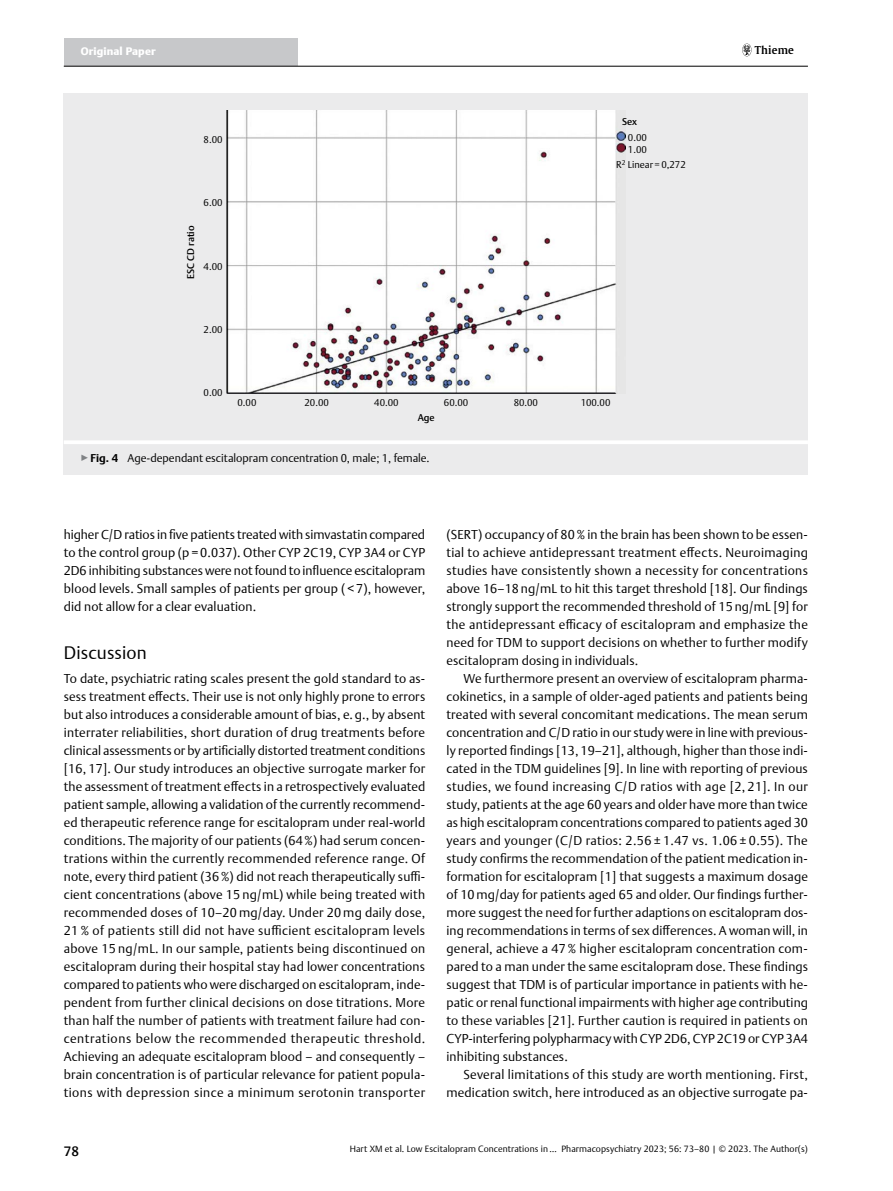
<style>
.page{position:relative;width:893px;height:1191px;background:#fff}
.page>*{position:absolute;margin:0;border:0;box-sizing:border-box;transform-origin:0 0}
.t1{font:300 18px "Thieme Argo 2011";letter-spacing:.01em;color:#000}
.t2{font:500 13.5px "Thieme Argo 2011";color:#000}
.t3{font:300 12.75px/18px "Thieme Argo 2011";letter-spacing:.01em;color:#000;text-align:justify}
.t4{font:300 11.25px "Thieme Argo 2011";color:#000}
.t5{font:900 10.8px "Thieme Argo 2011";letter-spacing:.01em;color:#fff}
.t6{font:600 10.8px "Thieme Gulliver 2011";letter-spacing:.01em;color:#000}
.t7{font:300 9.75px/11.6px "Thieme Argo 2011";color:#000}
.t8{font:500 9.75px "Thieme Argo 2011";color:#000}
.t9{font:300 9px "Thieme Argo 2011";letter-spacing:.01em;color:#000}
.s1{color:#808285}
.s2{font-weight:700}
</style>
<div class="page">
<div style="left:64px;top:38px;width:234px;height:28px;background:#c7c8ca"></div>
<hr style="left:64px;top:66px;width:744px;height:1px;background:#000">
<svg style="left:742px;top:44px;width:9px;height:12px"></svg>
<div style="left:64px;top:94px;width:744px;height:346px;background:#ebebec"></div>
<img style="left:227px;top:110px;width:399px;height:283px">
<div style="left:64px;top:440px;width:744px;height:35px;background:#ebebec"></div>
<hr style="left:64px;top:440px;width:744px;height:4px;background:#fff">
<p class="t5" style="left:81px;top:44px;width:76px">Original Paper</p>
<p class="t6" style="left:755px;top:42px;width:40px">Thieme</p>
<p class="t7" style="left:204px;top:134px;width:20px">8.00</p>
<p class="t8" style="left:184px;top:279px;width:55px;rotate:-90deg">ESC CD ratio</p>
<p class="t7" style="left:204px;top:197px;width:20px">6.00</p>
<p class="t7" style="left:204px;top:260px;width:20px">4.00</p>
<p class="t7" style="left:204px;top:324px;width:20px">2.00</p>
<p class="t8" style="left:622px;top:115px;width:17px">Sex</p>
<p class="t7" style="left:628px;top:132px;width:20px">0.00<br>1.00</p>
<p class="t7" style="left:616px;top:159px;width:71px">R<sup>2</sup> Linear=0,272</p>
<p class="t7" style="left:204px;top:387px;width:20px">0.00</p>
<p class="t7" style="left:237px;top:397px;width:20px">0.00</p>
<p class="t7" style="left:304px;top:397px;width:26px">20.00</p>
<p class="t7" style="left:374px;top:397px;width:26px">40.00</p>
<p class="t7" style="left:444px;top:397px;width:26px">60.00</p>
<p class="t7" style="left:514px;top:397px;width:26px">80.00</p>
<p class="t7" style="left:581px;top:397px;width:31px">100.00</p>
<p class="t8" style="left:418px;top:411px;width:18px">Age</p>
<p class="t4" style="left:81px;top:451px;width:350px"><span class="s1">▶</span><span class="s2">Fig. 4</span> Age-dependant escitalopram concentration 0, male; 1, female.</p>
<p class="t3" style="left:64px;top:525px;width:363px">higher C/D ratios in five patients treated with simvastatin compared to the control group (p = 0.037). Other CYP 2C19, CYP 3A4 or CYP 2D6 inhibiting substances were not found to influence escitalopram blood levels. Small samples of patients per group ( &lt; 7), however, did not allow for a clear evaluation.</p>
<h1 class="t1" style="left:64px;top:641px;width:85px">Discussion</h1>
<p class="t3" style="left:64px;top:669px;width:363px">To date, psychiatric rating scales present the gold standard to as&shy;sess treatment effects. Their use is not only highly prone to errors but also introduces a considerable amount of bias, e. g., by absent interrater reliabilities, short duration of drug treatments before clinical assessments or by artificially distorted treatment conditions [16, 17]. Our study introduces an objective surrogate marker for the assessment of treatment effects in a retrospectively evaluated patient sample, allowing a validation of the currently recommend&shy;ed therapeutic reference range for escitalopram under real-world conditions. The majority of our patients (64%) had serum concen&shy;trations within the currently recommended reference range. Of note, every third patient (36%) did not reach therapeutically suffi&shy;cient concentrations (above 15 ng/mL) while being treated with recommended doses of 10–20 mg/day. Under 20 mg daily dose, 21 % of patients still did not have sufficient escitalopram levels above 15 ng/mL. In our sample, patients being discontinued on escitalopram during their hospital stay had lower concentrations compared to patients who were discharged on escitalopram, inde&shy;pendent from further clinical decisions on dose titrations. More than half the number of patients with treatment failure had con&shy;centrations below the recommended therapeutic threshold.<br>Achieving an adequate escitalopram blood – and consequently – brain concentration is of particular relevance for patient popula&shy;tions with depression since a minimum serotonin transporter</p>
<p class="t3" style="left:446px;top:525px;width:363px">(SERT) occupancy of 80% in the brain has been shown to be essen&shy;tial to achieve antidepressant treatment effects. Neuroimaging studies have consistently shown a necessity for concentrations above 16–18 ng/mL to hit this target threshold [18]. Our findings strongly support the recommended threshold of 15 ng/mL [9] for the antidepressant efficacy of escitalopram and emphasize the need for TDM to support decisions on whether to further modify escitalopram dosing in individuals.</p>
<p class="t3" style="left:446px;top:669px;width:363px;text-indent:17px">We furthermore present an overview of escitalopram pharma&shy;cokinetics, in a sample of older-aged patients and patients being treated with several concomitant medications. The mean serum concentration and C/D ratio in our study were in line with previous&shy;ly reported findings [13, 19–21], although, higher than those indi&shy;cated in the TDM guidelines [9]. In line with reporting of previous studies, we found increasing C/D ratios with age [2, 21]. In our study, patients at the age 60 years and older have more than twice as high escitalopram concentrations compared to patients aged 30 years and younger (C/D ratios: 2.56 ± 1.47 vs. 1.06 ± 0.55). The study confirms the recommendation of the patient medication in&shy;formation for escitalopram [1] that suggests a maximum dosage of 10mg/day for patients aged 65 and older. Our findings further&shy;more suggest the need for further adaptions on escitalopram dos&shy;ing recommendations in terms of sex differences. A woman will, in general, achieve a 47 % higher escitalopram concentration com&shy;pared to a man under the same escitalopram dose. These findings suggest that TDM is of particular importance in patients with he&shy;patic or renal functional impairments with higher age contributing to these variables [21]. Further caution is required in patients on CYP-interfering polypharmacy with CYP 2D6, CYP 2C19 or CYP 3A4 inhibiting substances.</p>
<p class="t3" style="left:446px;top:1065px;width:363px;text-align:right">Several limitations of this study are worth mentioning. First, medication switch, here introduced as an objective surrogate pa-</p>
<p class="t2" style="left:64px;top:1142px;width:17px">78</p>
<p class="t9" style="left:350px;top:1143px;width:460px">Hart XM et al. Low Escitalopram Concentrations in … Pharmacopsychiatry 2023; 56: 73–80 | © 2023. The Author(s)</p>
</div>
